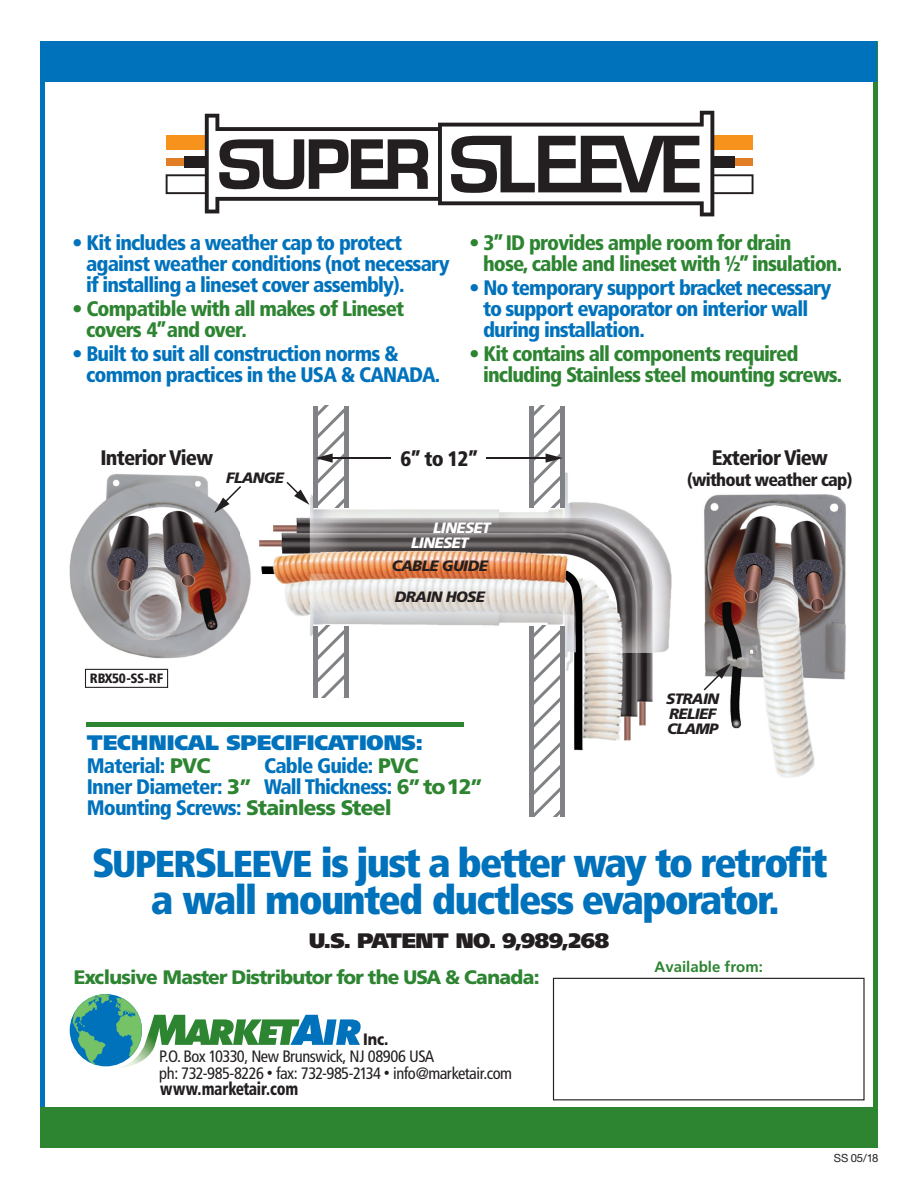
<style>
.page{position:relative;width:918px;height:1188px;background:#fff}
.page>*{position:absolute;margin:0;border:0;box-sizing:border-box;transform-origin:0 0}
.t1{font:900 condensed 40.5px/37.5px "Frutiger";letter-spacing:-.04em;color:#0072bc;text-align:center}
.t2{font:900 condensed 21px/21px "Frutiger";letter-spacing:-.04em;color:#0072bc}
.t3{font:900 condensed 21px/21px "Frutiger";letter-spacing:-.04em;color:#2d8431}
.t4{font:900 21px/22.5px "Frutiger";letter-spacing:-.01em;color:#0072bc}
.t5{font:900 condensed 21px "Frutiger";letter-spacing:-.04em;color:#231f20}
.t6{font:900 21px "Frutiger";letter-spacing:-.02em;color:#231f20}
.t7{font:900 19.5px "Frutiger";letter-spacing:-.04em;color:#2d8431}
.t8{font:900 condensed 18px "Frutiger";letter-spacing:-.04em;color:#231f20}
.t9{font:900 condensed 18px "Frutiger";letter-spacing:-.015em;color:#231f20;scale:.86 1}
.t10{font:condensed 16.5px/16.5px "Frutiger";letter-spacing:-.03em;color:#231f20}
.t11{font:900 16.5px "Frutiger";color:#231f20;scale:.86 1}
.t12{font:italic 900 15px/15px "Frutiger";letter-spacing:-.04em;color:#231f20}
.t13{font:700 15px "Frutiger";color:#2d8431}
.t14{font:italic 900 15px "Frutiger";letter-spacing:-.04em;color:#fff}
.t15{font:900 condensed 13.5px "Frutiger";letter-spacing:-.03em;color:#231f20}
.t16{font:11.25px "Helvetica Neue";color:#231f20}
.s1{font-stretch:condensed}
.s2{color:#2d8431}
.s3{font-stretch:normal;color:#2d8431}
.s4{font-size:37.5px}
.s5{font-size:12px}
</style>
<div class="page">
<div style="left:873px;top:41px;width:5px;height:1107px;background:#2d8431"></div>
<div style="left:40px;top:41px;width:838px;height:40px;background:#0072bc"></div>
<div style="left:40px;top:41px;width:5px;height:1107px;background:#0072bc"></div>
<div style="left:40px;top:1107px;width:838px;height:41px;background:#2d8431"></div>
<svg style="left:553px;top:978px;width:312px;height:122px"></svg>
<svg style="left:73px;top:994px;width:288px;height:74px"></svg>
<svg style="left:166px;top:111px;width:588px;height:105px"></svg>
<img style="left:241px;top:461px;width:431px;height:292px">
<img style="left:69px;top:474px;width:172px;height:185px">
<img style="left:241px;top:461px;width:23px;height:204px">
<img style="left:703px;top:494px;width:143px;height:284px">
<hr style="left:314px;top:406px;width:4px;height:101px;background:#808285">
<div style="left:344px;top:406px;width:5px;height:101px;background:#808285"></div>
<hr style="left:530px;top:406px;width:4px;height:101px;background:#808285">
<div style="left:560px;top:406px;width:5px;height:101px;background:#808285"></div>
<svg style="left:318px;top:626px;width:26px;height:72px"></svg>
<hr style="left:314px;top:626px;width:4px;height:72px;background:#808285">
<div style="left:344px;top:626px;width:5px;height:72px;background:#808285"></div>
<svg style="left:534px;top:626px;width:26px;height:191px"></svg>
<hr style="left:530px;top:626px;width:4px;height:191px;background:#808285">
<div style="left:560px;top:626px;width:5px;height:191px;background:#808285"></div>
<hr style="left:487px;top:457px;width:65px;height:2px;background:#231f20">
<svg style="left:534px;top:406px;width:29px;height:101px"></svg>
<hr style="left:326px;top:457px;width:64px;height:2px;background:#231f20">
<svg style="left:316px;top:406px;width:28px;height:101px"></svg>
<svg style="left:214px;top:486px;width:27px;height:27px"></svg>
<svg style="left:286px;top:482px;width:24px;height:23px"></svg>
<svg style="left:704px;top:664px;width:27px;height:26px"></svg>
<hr style="left:86px;top:722px;width:378px;height:4px;background:#2d8431">
<svg style="left:85px;top:669px;width:83px;height:19px"></svg>
<p class="t2" style="left:86px;top:233px;width:365px;text-indent:-14px">• Kit includes a weather cap to protect against weather conditions (not necessary if installing a lineset cover assembly).</p>
<p class="t3" style="left:86px;top:299px;width:320px;text-indent:-14px">• Compatible with all makes of Lineset covers 4” and over.</p>
<p class="t2" style="left:86px;top:344px;width:356px;text-indent:-14px">• Built to suit all construction norms &amp; common practices in the USA &amp; CANADA.</p>
<p class="t3" style="left:483px;top:233px;width:361px;text-indent:-14px">• 3” ID provides ample room for drain hose, cable and lineset with ½” insulation.</p>
<p class="t2" style="left:483px;top:278px;width:350px;text-indent:-14px">• No temporary support bracket necessary to support evaporator on interior wall during installation.</p>
<p class="t3" style="left:483px;top:344px;width:361px;text-indent:-14px">• Kit contains all components required including Stainless steel mounting screws.</p>
<p class="t5" style="left:101px;top:449px;width:114px">Interior View</p>
<p class="t12" style="left:226px;top:471px;width:59px">FLANGE</p>
<p class="t15" style="left:90px;top:673px;width:75px">RBX50-SS-RF</p>
<p class="t5" style="left:400px;top:450px;width:80px">6” to 12”</p>
<p class="t14" style="left:433px;top:522px;width:59px">LINESET</p>
<p class="t14" style="left:411px;top:537px;width:59px">LINESET</p>
<p class="t12" style="left:392px;top:551px;width:98px;line-height:31px">CABLE GUIDE<br>DRAIN HOSE</p>
<p class="t4" style="left:87px;top:733px;width:338px">TECHNICAL SPECIFICATIONS:<br><span class="s1">Material:</span> <span class="s2">PVC</span></p>
<p class="t2" style="left:87px;top:757px;width:398px;text-indent:177px">Cable Guide: <span class="s3">PVC<br></span>Inner Diameter: <span class="s3">3”</span> Wall Thickness: <span class="s3">6” to 12”<br></span>Mounting Screws: <span class="s3">Stainless Steel</span></p>
<p class="t5" style="left:712px;top:449px;width:118px">Exterior View</p>
<p class="t8" style="left:687px;top:472px;width:167px">(without weather cap)</p>
<p class="t12" style="left:666px;top:692px;width:54px">STRAIN<br>RELIEF<br>CLAMP</p>
<h1 class="t1" style="left:92px;top:847px;width:737px">S<span class="s4">UPER</span>S<span class="s4">LEEVE</span> is just a better way to retrofit a wall mounted ductless evaporator.</h1>
<p class="t6" style="left:309px;top:933px;width:302px">U.S. PATENT NO. 9,989,268</p>
<p class="t7" style="left:74px;top:970px;width:467px">Exclusive Master Distributor for the USA &amp; Canada:</p>
<p class="t11" style="left:363px;top:1033px;width:31px">Inc.</p>
<p class="t10" style="left:159px;top:1050px;width:355px">P.O. Box 10330, New Brunswick, NJ 08906 USA<br>ph: 732-985-8226 <span class="s5">•</span> fax: 732-985-2134 <span class="s5">•</span> info@marketair.com</p>
<p class="t9" style="left:160px;top:1082px;width:162px">www.marketair.com</p>
<p class="t13" style="left:655px;top:961px;width:110px">Available from:</p>
<p class="t16" style="left:834px;top:1154px;width:46px">SS 05/18</p>
</div>
